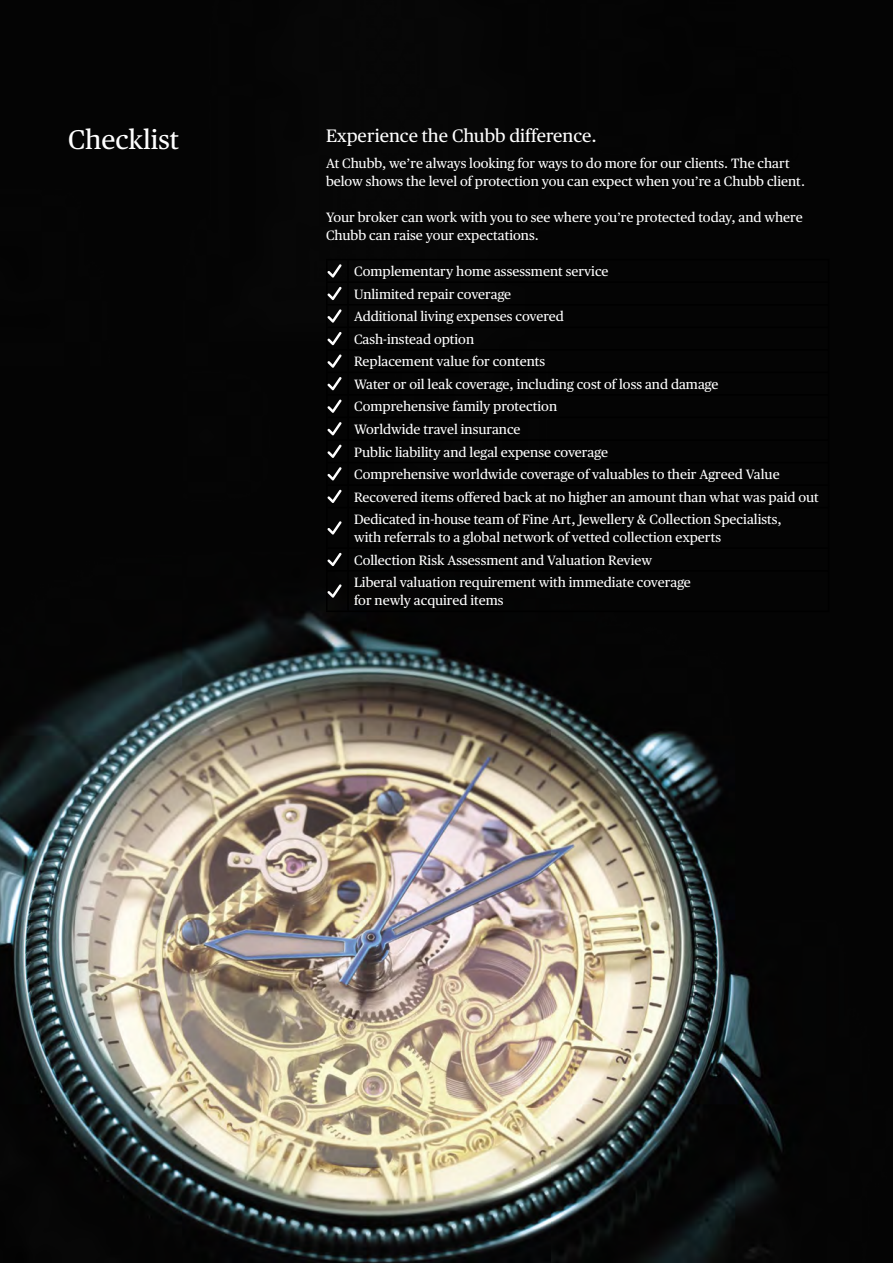
<style>
.page{position:relative;width:893px;height:1263px;background:#fff}
.page>*{position:absolute;margin:0;border:0;box-sizing:border-box;transform-origin:0 0}
.t1{font:27px "Chubb Publico Text";color:#fff}
.t2{font:18px "Chubb Publico Text";color:#fff}
.t3{font:13.5px/22.5px "Chubb Publico Text";color:#fff}
</style>
<div class="page">
<img style="left:0;top:0;width:893px;height:1263px">
<hr style="left:348px;top:259px;width:481px;height:1px;background:#000">
<hr style="left:348px;top:281px;width:481px;height:2px;background:#000">
<hr style="left:348px;top:304px;width:481px;height:1px;background:#000">
<hr style="left:348px;top:327px;width:481px;height:1px;background:#000">
<hr style="left:348px;top:349px;width:481px;height:2px;background:#000">
<hr style="left:348px;top:372px;width:481px;height:1px;background:#000">
<hr style="left:348px;top:394px;width:481px;height:2px;background:#000">
<hr style="left:348px;top:417px;width:481px;height:1px;background:#000">
<hr style="left:348px;top:439px;width:481px;height:2px;background:#000">
<hr style="left:348px;top:462px;width:481px;height:1px;background:#000">
<hr style="left:348px;top:484px;width:481px;height:2px;background:#000">
<svg style="left:828px;top:260px;width:1px;height:247px"></svg>
<hr style="left:348px;top:507px;width:481px;height:1px;background:#000">
<hr style="left:828px;top:508px;width:1px;height:39px;background:#000">
<hr style="left:348px;top:547px;width:481px;height:2px;background:#000">
<svg style="left:828px;top:549px;width:1px;height:21px"></svg>
<hr style="left:348px;top:570px;width:481px;height:1px;background:#000">
<hr style="left:828px;top:571px;width:1px;height:39px;background:#000">
<hr style="left:348px;top:610px;width:481px;height:2px;background:#000">
<hr style="left:347px;top:260px;width:2px;height:21px;background:#000">
<hr style="left:347px;top:283px;width:2px;height:21px;background:#000">
<hr style="left:347px;top:305px;width:2px;height:22px;background:#000">
<hr style="left:347px;top:328px;width:2px;height:21px;background:#000">
<hr style="left:347px;top:351px;width:2px;height:21px;background:#000">
<hr style="left:347px;top:373px;width:2px;height:21px;background:#000">
<hr style="left:347px;top:396px;width:2px;height:21px;background:#000">
<hr style="left:347px;top:418px;width:2px;height:21px;background:#000">
<hr style="left:347px;top:441px;width:2px;height:21px;background:#000">
<hr style="left:347px;top:463px;width:2px;height:21px;background:#000">
<hr style="left:347px;top:486px;width:2px;height:21px;background:#000">
<hr style="left:326px;top:508px;width:1px;height:39px;background:#000">
<hr style="left:347px;top:508px;width:2px;height:39px;background:#000">
<hr style="left:326px;top:547px;width:22px;height:2px;background:#000">
<hr style="left:347px;top:549px;width:2px;height:21px;background:#000">
<hr style="left:326px;top:571px;width:1px;height:39px;background:#000">
<hr style="left:347px;top:571px;width:2px;height:39px;background:#000">
<hr style="left:326px;top:610px;width:22px;height:2px;background:#000">
<svg style="left:326px;top:259px;width:22px;height:249px;background:#1d1d1d"></svg>
<svg style="left:327px;top:521px;width:15px;height:14px"></svg>
<svg style="left:326px;top:549px;width:22px;height:22px"></svg>
<svg style="left:327px;top:584px;width:15px;height:14px"></svg>
<h2 class="t1" style="left:68px;top:119px;width:113px">Checklist</h2>
<p class="t2" style="left:326px;top:122px;width:272px">Experience the Chubb difference.</p>
<p class="t3" style="left:326px;top:154px;width:480px;line-height:18px">At Chubb, we’re always looking for ways to do more for our clients. The chart below shows the level of protection you can expect when you’re a Chubb client.</p>
<p class="t3" style="left:326px;top:208px;width:478px;line-height:18px">Your broker can work with you to see where you’re protected today, and where<br>Chubb can raise your expectations.</p>
<p class="t3" style="left:354px;top:259px;width:466px">Complementary home assessment service<br>Unlimited repair coverage<br>Additional living expenses covered<br>Cash-instead option<br>Replacement value for contents<br>Water or oil leak coverage, including cost of loss and damage<br>Comprehensive family protection<br>Worldwide travel insurance<br>Public liability and legal expense coverage<br>Comprehensive worldwide coverage of valuables to their Agreed Value Recovered items offered back at no higher an amount than what was paid out Dedicated in-house team of Fine Art, Jewellery &amp; Collection Specialists,</p>
<p class="t3" style="left:354px;top:525px;width:369px">with referrals to a global network of vetted collection experts<br>Collection Risk Assessment and Valuation Review<br>Liberal valuation requirement with immediate coverage</p>
<p class="t3" style="left:354px;top:588px;width:151px">for newly acquired items</p>
</div>
